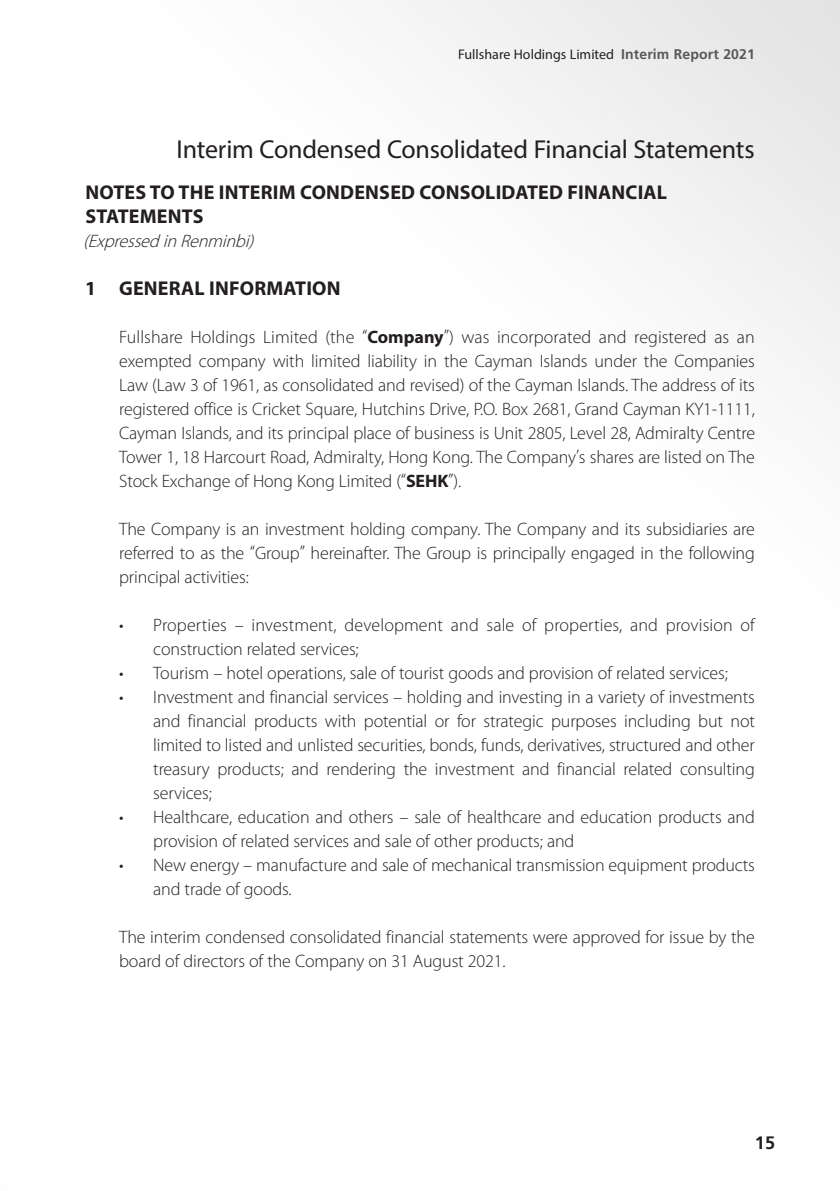
<style>
.page{position:relative;width:840px;height:1191px;background:#fff}
.page>*{position:absolute;margin:0;border:0;box-sizing:border-box;transform-origin:0 0}
.t1{font:26px "Myriad Pro";letter-spacing:-.01em;color:#231f20}
.Heading_1{font:700 20px/24px "Myriad Pro";letter-spacing:.01em;color:#231f20}
.Body_Text{font:300 18px/24px "Myriad Pro";letter-spacing:-.01em;color:#231f20}
.Body_Text-2{font:italic 300 18px "Myriad Pro";color:#231f20}
.t2{font:700 18px "Frutiger LT Std";color:#231f20}
.t3{font:14px "Myriad Pro";color:#231f20}
.s1{font-family:"Frutiger LT Std";font-weight:700;color:#57585a}
.s2{font-weight:700}
</style>
<div class="page">
<p class="t3" style="left:458px;top:46px;width:298px">Fullshare Holdings Limited <span class="s1">Interim Report 2021</span></p>
<h1 class="t1" style="left:176px;top:133px;width:579px">Interim Condensed Consolidated Financial Statements</h1>
<p class="Heading_1" style="left:85px;top:180px;width:583px">NOTES TO THE INTERIM CONDENSED CONSOLIDATED FINANCIAL<br>STATEMENTS</p>
<p class="Body_Text-2" style="left:83px;top:230px;width:177px">(ExpressedinRenminbi)</p>
<p class="Heading_1" style="left:85px;top:276px;width:257px">1 GENERAL INFORMATION</p>
<p class="Body_Text" style="left:119px;top:325px;width:637px;text-align:justify">Fullshare Holdings Limited (the “<span class="s2">Company</span>”) was incorporated and registered as an exempted company with limited liability in the Cayman Islands under the Companies Law (Law 3 of 1961, as consolidated and revised) of the Cayman Islands. The address of its registered office is Cricket Square, Hutchins Drive, P.O. Box 2681, Grand Cayman KY1-1111, Cayman Islands, and its principal place of business is Unit 2805, Level 28, Admiralty Centre Tower 1, 18 Harcourt Road, Admiralty, Hong Kong. The Company’s shares are listed on The Stock Exchange of Hong Kong Limited (“<span class="s2">SEHK</span>”).</p>
<p class="Body_Text" style="left:119px;top:517px;width:637px;text-align:justify">The Company is an investment holding company. The Company and its subsidiaries are referred to as the “Group” hereinafter. The Group is principally engaged in the following principal activities:</p>
<p class="Body_Text" style="left:153px;top:613px;width:603px;text-indent:-34px">• Properties – investment, development and sale of properties, and provision of construction related services;</p>
<p class="Body_Text" style="left:119px;top:661px;width:610px">• Tourism – hotel operations, sale of tourist goods and provision of related services;</p>
<p class="Body_Text" style="left:153px;top:685px;width:603px;text-align:justify;text-indent:-34px">• Investment and financial services – holding and investing in a variety of investments and financial products with potential or for strategic purposes including but not limited to listed and unlisted securities, bonds, funds, derivatives, structured and other treasury products; and rendering the investment and financial related consulting services;</p>
<p class="Body_Text" style="left:153px;top:805px;width:603px;text-indent:-34px">• Healthcare, education and others – sale of healthcare and education products and provision of related services and sale of other products; and</p>
<p class="Body_Text" style="left:153px;top:853px;width:603px;text-indent:-34px">• New energy – manufacture and sale of mechanical transmission equipment products and trade of goods.</p>
<p class="Body_Text" style="left:119px;top:925px;width:636px">The interim condensed consolidated financial statements were approved for issue by the board of directors of the Company on 31 August 2021.</p>
<p class="t2" style="left:754px;top:1132px;width:22px">15</p>
</div>
